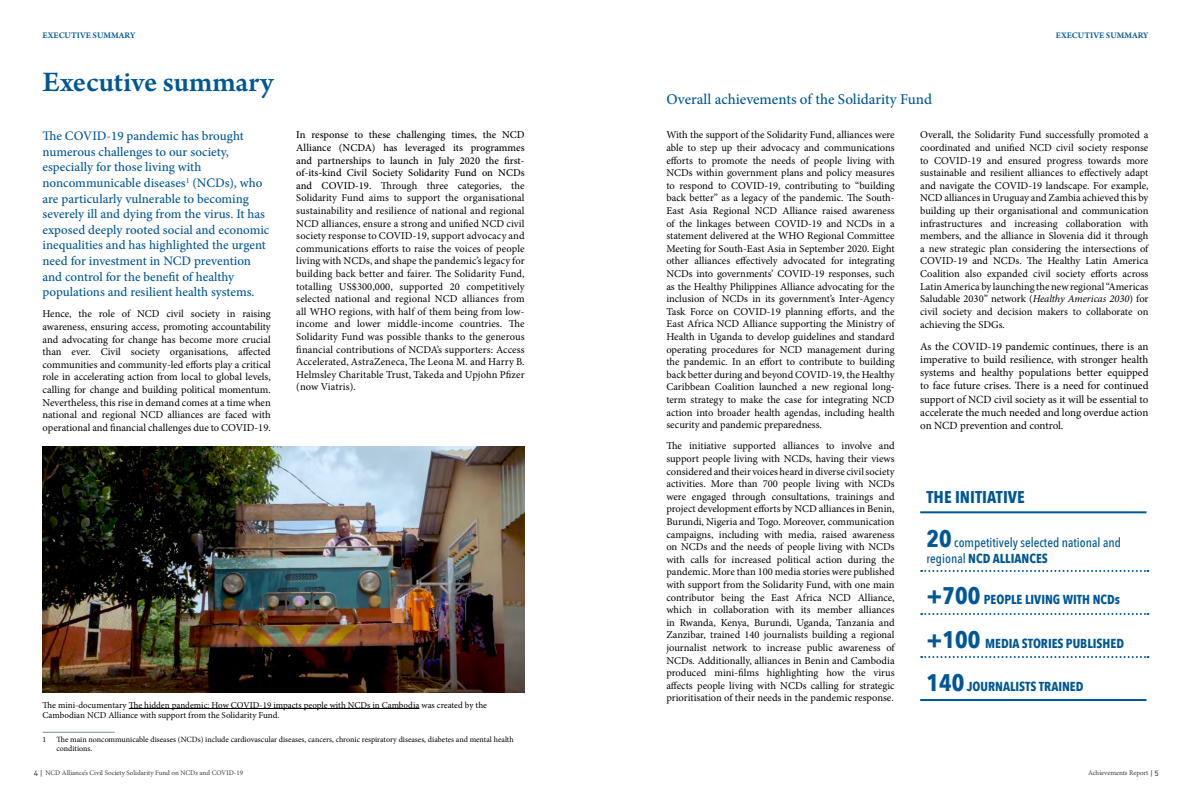
<style>
.page{position:relative;width:1191px;height:794px;background:#fff}
.page>*{position:absolute;margin:0;border:0;box-sizing:border-box;transform-origin:0 0}
.TIT_01{font:600 30px "Arno Pro";color:#005795}
.Intro{font:700 17px "Avenir Next Condensed";color:#005795}
.TXT_01{font:500 15px "Minion Pro";color:#005795}
.Intro-2{font:500 13px/15.6px "Minion Pro";color:#005795}
.Intro-3{font:700 13px "Avenir Next Condensed";color:#005795}
.Intro-4{font:500 13px/15.6px "Avenir Next Condensed";color:#005795}
.TXT_01-2{font:11px/13.2px "Minion Pro";letter-spacing:-.005em;color:#000;text-align:justify}
.TXT_01-3{font:10.5px/12.6px "Minion Pro";color:#000;text-align:justify}
.texto_foto{font:9px/10.8px "Minion Pro";color:#000}
.t1{font:600 9px "Arno Pro";color:#005795}
.Referencias{font:8px/9.6px "Minion Pro";color:#000}
.t2{font:7px "Minion Pro";color:#333e47}
.s1{font-weight:500}
.s2{font-style:italic}
.s3{font-weight:700;font-size:24px}
.s4{font-weight:700}
.s5{font-size:24px}
.s6{font-family:"DIN Next LT Pro";font-size:8px}
</style>
<div class="page">
<hr style="left:43px;top:732px;width:72px;height:1px;background:#808ca2">
<hr style="left:920px;top:511px;width:226px;height:2px;background:#005795">
<hr style="left:920px;top:699px;width:226px;height:2px;background:#005795">
<svg style="left:921px;top:570px;width:227px;height:2px"></svg>
<svg style="left:921px;top:613px;width:227px;height:2px"></svg>
<svg style="left:921px;top:656px;width:227px;height:2px"></svg>
<img style="left:43px;top:447px;width:481px;height:245px">
<hr style="left:129px;top:708px;width:290px;height:1px;background:#000">
<p class="t1" style="left:43px;top:31px;width:94px">EXECUTIVE SUMMARY</p>
<p class="t1" style="left:1055px;top:31px;width:94px">EXECUTIVE SUMMARY</p>
<p class="TIT_01" style="left:43px;top:65px;width:233px">Executive summary</p>
<p class="TXT_01" style="left:666px;top:89px;width:267px">Overall achievements of the Solidarity Fund</p>
<p class="TXT_01-3" style="left:296px;top:129px;width:230px"><span class="s1">In response to these challenging times, the NCD Alliance (NCDA) has leveraged its programmes and partnerships to launch in July 2020 the first&shy;of-its-kind Civil Society Solidarity Fund on NCDs and COVID-19.</span> Through three categories, the Solidarity Fund aims to support the organisational sustainability and resilience of national and regional NCD alliances, ensure a strong and unified NCD civil society response to COVID-19, support advocacy and communications efforts to raise the voices of people living with NCDs, and shape the pandemic’s legacy for building back better and fairer. The Solidarity Fund, totalling US$300,000, supported 20 competitively selected national and regional NCD alliances from all WHO regions, with half of them being from low&shy;income and lower middle-income countries. The Solidarity Fund was possible thanks to the generous financial contributions of NCDA’s supporters: Access Accelerated, AstraZeneca, The Leona M. and Harry B.<br>Helmsley Charitable Trust, Takeda and Upjohn Pfizer (now Viatris).</p>
<p class="TXT_01-3" style="left:666px;top:129px;width:230px">With the support of the Solidarity Fund, alliances were able to step up their advocacy and communications efforts to promote the needs of people living with NCDs within government plans and policy measures to respond to COVID-19, contributing to “building back better” as a legacy of the pandemic. The South-East Asia Regional NCD Alliance raised awareness of the linkages between COVID-19 and NCDs in a statement delivered at the WHO Regional Committee Meeting for South-East Asia in September 2020. Eight other alliances effectively advocated for integrating NCDs into governments’ COVID-19 responses, such as the Healthy Philippines Alliance advocating for the inclusion of NCDs in its government’s Inter-Agency Task Force on COVID-19 planning efforts, and the East Africa NCD Alliance supporting the Ministry of Health in Uganda to develop guidelines and standard operating procedures for NCD management during the pandemic. In an effort to contribute to building back better during and beyond COVID-19, the Healthy Caribbean Coalition launched a new regional long&shy;term strategy to make the case for integrating NCD action into broader health agendas, including health security and pandemic preparedness.</p>
<p class="TXT_01-3" style="left:666px;top:440px;width:230px">The initiative supported alliances to involve and support people living with NCDs, having their views considered and their voices heard in diverse civil society activities. More than 700 people living with NCDs were engaged through consultations, trainings and project development efforts by NCD alliances in Benin, Burundi, Nigeria and Togo. Moreover, communication campaigns, including with media, raised awareness on NCDs and the needs of people living with NCDs with calls for increased political action during the pandemic. More than 100 media stories were published with support from the Solidarity Fund, with one main contributor being the East Africa NCD Alliance, which in collaboration with its member alliances in Rwanda, Kenya, Burundi, Uganda, Tanzania and Zanzibar, trained 140 journalists building a regional journalist network to increase public awareness of NCDs. Additionally, alliances in Benin and Cambodia produced mini-films highlighting how the virus affects people living with NCDs calling for strategic prioritisation of their needs in the pandemic response.</p>
<p class="Intro-2" style="left:43px;top:128px;width:228px">The COVID-19 pandemic has brought numerous challenges to our society, especially for those living with noncommunicable diseases<sup>1</sup> (NCDs), who are particularly vulnerable to becoming severely ill and dying from the virus. It has exposed deeply rooted social and economic inequalities and has highlighted the urgent need for investment in NCD prevention and control for the benefit of healthy populations and resilient health systems.</p>
<p class="TXT_01-3" style="left:43px;top:308px;width:230px">Hence, the role of NCD civil society in raising awareness, ensuring access, promoting accountability and advocating for change has become more crucial than ever. Civil society organisations, affected communities and community-led efforts play a critical role in accelerating action from local to global levels, calling for change and building political momentum.<br>Nevertheless, this rise in demand comes at a time when national and regional NCD alliances are faced with operational and financial challenges due to COVID-19.</p>
<p class="texto_foto" style="left:43px;top:699px;width:446px">The mini-documentary The hidden pandemic: How COVID-19 impacts people with NCDs in Cambodia was created by the<br>Cambodian NCD Alliance with support from the Solidarity Fund.</p>
<p class="Referencias" style="left:43px;top:734px;width:5px">1</p>
<p class="Referencias" style="left:57px;top:734px;width:458px">The main noncommunicable diseases (NCDs) include cardiovascular diseases, cancers, chronic respiratory diseases, diabetes and mental health conditions.</p>
<p class="TXT_01-3" style="left:920px;top:129px;width:230px">Overall, the Solidarity Fund successfully promoted a coordinated and unified NCD civil society response to COVID-19 and ensured progress towards more sustainable and resilient alliances to effectively adapt and navigate the COVID-19 landscape. For example, NCD alliances in Uruguay and Zambia achieved this by building up their organisational and communication infrastructures and increasing collaboration with members, and the alliance in Slovenia did it through a new strategic plan considering the intersections of COVID-19 and NCDs. The Healthy Latin America Coalition also expanded civil society efforts across Latin America by launching the new regional “Americas Saludable 2030” network (<span class="s2">Healthy Americas 2030</span>) for civil society and decision makers to collaborate on achieving the SDGs.</p>
<p class="TXT_01-2" style="left:920px;top:340px;width:230px">As the COVID-19 pandemic continues, there is an imperative to build resilience, with stronger health systems and healthy populations better equipped to face future crises. There is a need for continued support of NCD civil society as it will be essential to accelerate the much needed and long overdue action on NCD prevention and control.</p>
<p class="Intro" style="left:926px;top:486px;width:100px">THE INITIATIVE</p>
<p class="Intro-4" style="left:926px;top:534px;width:196px"><span class="s3">20</span> competitively selected national and regional <span class="s4">NCD ALLIANCES</span></p>
<p class="Intro-3" style="left:926px;top:592px;width:195px"><span class="s5">+700</span> PEOPLE LIVING WITH NCDs</p>
<p class="Intro-3" style="left:926px;top:635px;width:199px"><span class="s5">+100</span> MEDIA STORIES PUBLISHED</p>
<p class="Intro-3" style="left:926px;top:678px;width:158px"><span class="s5">140</span> JOURNALISTS TRAINED</p>
<p class="t2" style="left:34px;top:768px;width:211px"><span class="s6">4 |</span> NCD Alliance’s Civil Society Solidarity Fund on NCDs and COVID-19</p>
<p class="t2" style="left:1088px;top:768px;width:72px">Achievements Report <span class="s6">| 5</span></p>
</div>
